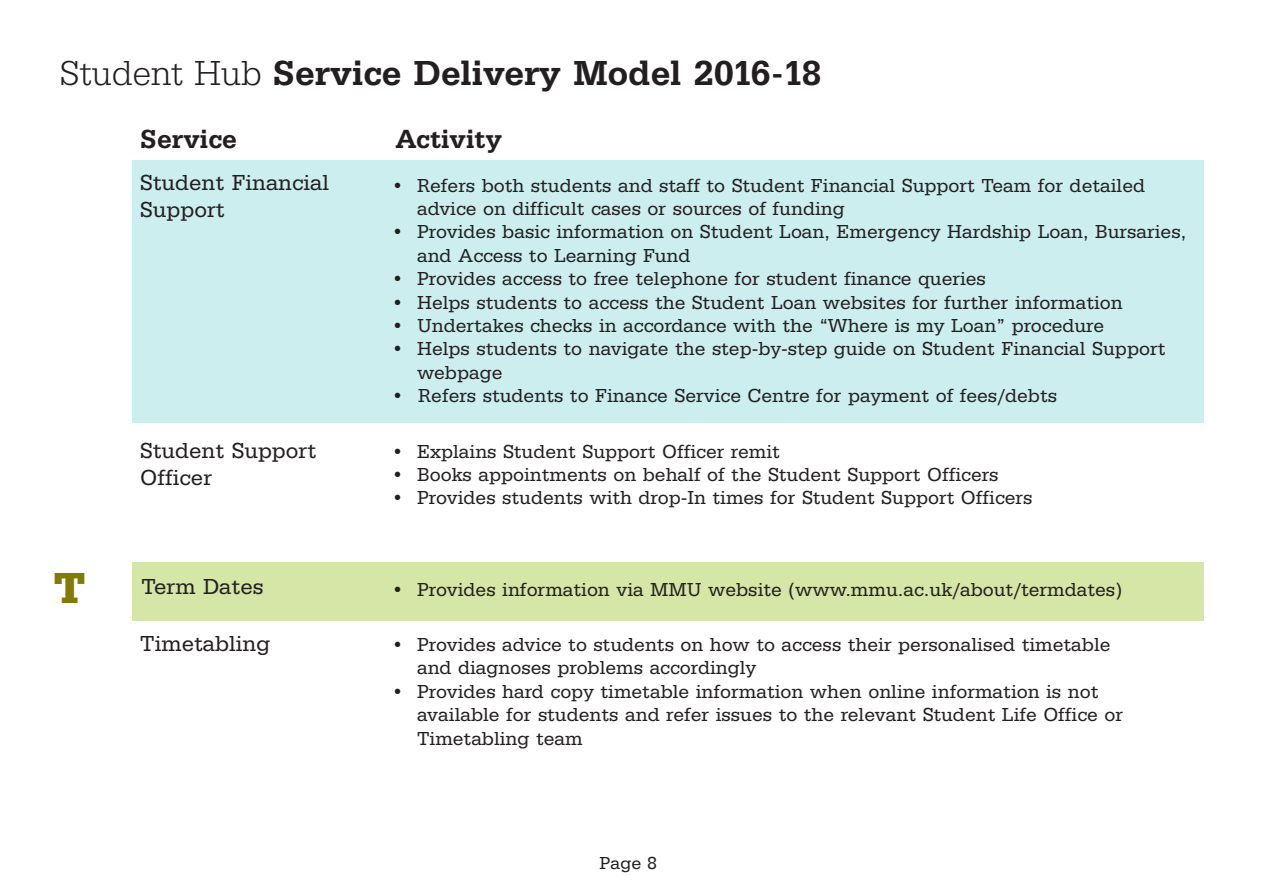
<style>
.page{position:relative;width:1263px;height:893px;background:#fff}
.page>*{position:absolute;margin:0;border:0;box-sizing:border-box;transform-origin:0 0}
.t1{font:700 45px "Serifa BEFOP";color:#837a02}
.t2{font:500 36px "Serifa BEFOP";color:#231f20}
.t3{font:500 27px "Serifa BEFOP";color:#231f20}
.t4{font:22.5px/27px "Serifa BEFOP";color:#231f20}
.t5{font:19.5px/23.4px "Serifa BEFOP";color:#231f20}
.t6{font:18px "Serifa BEFOP";color:#231f20}
.s1{font-weight:300}
</style>
<div class="page">
<div style="left:132px;top:562px;width:1072px;height:59px;background:#d5e6a6"></div>
<div style="left:132px;top:161px;width:1072px;height:262px;background:#cdeeef"></div>
<p class="t2" style="left:60px;top:53px;width:764px"><span class="s1">Student Hub</span> Service Delivery Model 2016-18</p>
<p class="t3" style="left:140px;top:124px;width:98px">Service</p>
<p class="t4" style="left:140px;top:169px;width:190px">Student Financial<br>Support</p>
<p class="t4" style="left:140px;top:437px;width:177px">Student Support<br>Officer</p>
<p class="t1" style="left:54px;top:561px;width:32px">T</p>
<p class="t4" style="left:141px;top:573px;width:124px">Term Dates</p>
<p class="t4" style="left:140px;top:629px;width:131px">Timetabling</p>
<p class="t3" style="left:395px;top:124px;width:108px">Activity</p>
<p class="t5" style="left:417px;top:173px;width:730px;text-indent:-26px">• Refers both students and staff to Student Financial Support Team for detailed advice on difficult cases or sources of funding</p>
<p class="t5" style="left:417px;top:220px;width:771px;text-indent:-26px">• Provides basic information on Student Loan, Emergency Hardship Loan, Bursaries, and Access to Learning Fund</p>
<p class="t5" style="left:391px;top:267px;width:596px">• Provides access to free telephone for student finance queries</p>
<p class="t5" style="left:391px;top:290px;width:733px">• Helps students to access the Student Loan websites for further information</p>
<p class="t5" style="left:391px;top:314px;width:714px">• Undertakes checks in accordance with the “Where is my Loan” procedure</p>
<p class="t5" style="left:417px;top:337px;width:750px;text-indent:-26px">• Helps students to navigate the step-by-step guide on Student Financial Support webpage</p>
<p class="t5" style="left:391px;top:384px;width:667px">• Refers students to Finance Service Centre for payment of fees/debts</p>
<p class="t5" style="left:391px;top:439px;width:390px">• Explains Student Support Officer remit</p>
<p class="t5" style="left:391px;top:463px;width:609px">• Books appointments on behalf of the Student Support Officers</p>
<p class="t5" style="left:391px;top:486px;width:643px">• Provides students with drop-In times for Student Support Officers</p>
<p class="t5" style="left:391px;top:577px;width:732px">• Provides information via MMU website (www.mmu.ac.uk/about/termdates)</p>
<p class="t5" style="left:417px;top:633px;width:695px;text-indent:-26px">• Provides advice to students on how to access their personalised timetable and diagnoses problems accordingly</p>
<p class="t5" style="left:417px;top:679px;width:707px;text-indent:-26px">• Provides hard copy timetable information when online information is not available for students and refer issues to the relevant Student Life Office or<br>Timetabling team</p>
<p class="t6" style="left:600px;top:852px;width:59px">Page 8</p>
</div>
